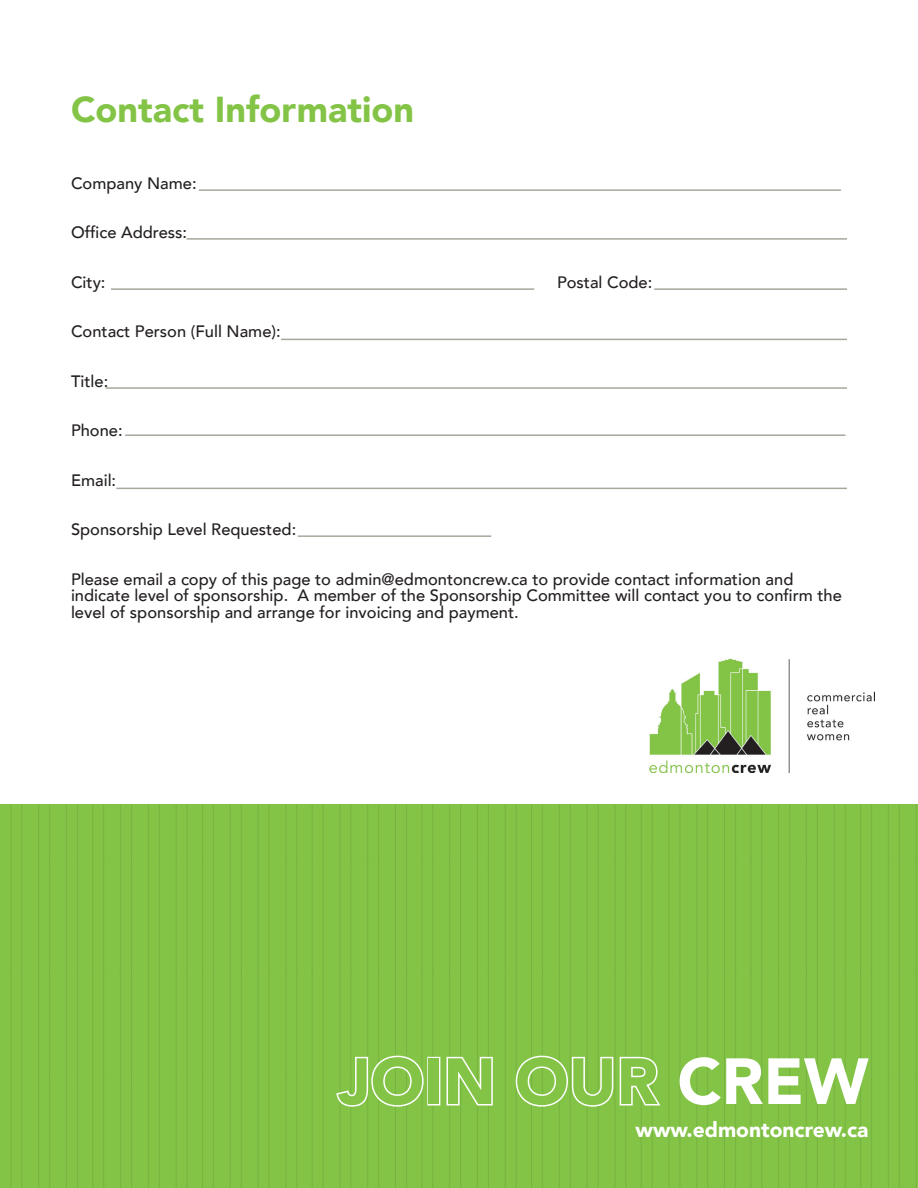
<style>
.page{position:relative;width:918px;height:1188px;background:#fff}
.page>*{position:absolute;margin:0;border:0;box-sizing:border-box;transform-origin:0 0}
.t1{font:900 64.5px "Avenir";color:#83c447}
.t2{font:900 36px "Avenir";color:#83c447}
.t3{font:900 21px "Avenir";color:#fff}
.t4{font:500 16.5px/16.5px "Avenir";color:#231f20}
.s1{color:#fff}
</style>
<div class="page">
<hr style="left:199px;top:189px;width:642px;height:2px;background:#a7a79e">
<hr style="left:187px;top:238px;width:660px;height:2px;background:#a7a79e">
<hr style="left:111px;top:288px;width:423px;height:2px;background:#a7a79e">
<hr style="left:654px;top:288px;width:193px;height:2px;background:#a7a79e">
<hr style="left:281px;top:339px;width:566px;height:1px;background:#a7a79e">
<hr style="left:106px;top:387px;width:741px;height:2px;background:#a7a79e">
<hr style="left:125px;top:434px;width:720px;height:2px;background:#a7a79e">
<hr style="left:116px;top:488px;width:731px;height:1px;background:#a7a79e">
<hr style="left:298px;top:535px;width:193px;height:2px;background:#a7a79e">
<img style="left:0;top:805px;width:918px;height:383px">
<img style="left:650px;top:659px;width:225px;height:114px">
<svg style="left:335px;top:1054px;width:90px;height:54px"></svg>
<div style="left:427px;top:1057px;width:13px;height:49px;border:3px solid #fff"></div>
<svg style="left:445px;top:1055px;width:49px;height:52px"></svg>
<svg style="left:514px;top:1054px;width:149px;height:55px"></svg>
<p class="t2" style="left:71px;top:79px;width:345px">Contact Information</p>
<p class="t4" style="left:71px;top:174px;width:127px">Company Name:</p>
<p class="t4" style="left:71px;top:223px;width:118px">Office Address:</p>
<p class="t4" style="left:71px;top:273px;width:36px">City:</p>
<p class="t4" style="left:557px;top:273px;width:97px">Postal Code:</p>
<p class="t4" style="left:71px;top:322px;width:211px">Contact Person (Full Name):</p>
<p class="t4" style="left:71px;top:372px;width:39px">Title:</p>
<p class="t4" style="left:71px;top:421px;width:53px">Phone:</p>
<p class="t4" style="left:71px;top:471px;width:47px">Email:</p>
<p class="t4" style="left:71px;top:520px;width:227px">Sponsorship Level Requested:</p>
<p class="t4" style="left:71px;top:570px;width:772px">Please email a copy of this page to admin@edmontoncrew.ca to provide contact information and indicate level of sponsorship. A member of the Sponsorship Committee will contact you to confirm the level of sponsorship and arrange for invoicing and payment.</p>
<p class="t1" style="left:338px;top:1026px;width:532px">JOIN OUR <span class="s1">CREW</span></p>
<p class="t3" style="left:636px;top:1112px;width:234px">www.edmontoncrew.ca</p>
</div>
